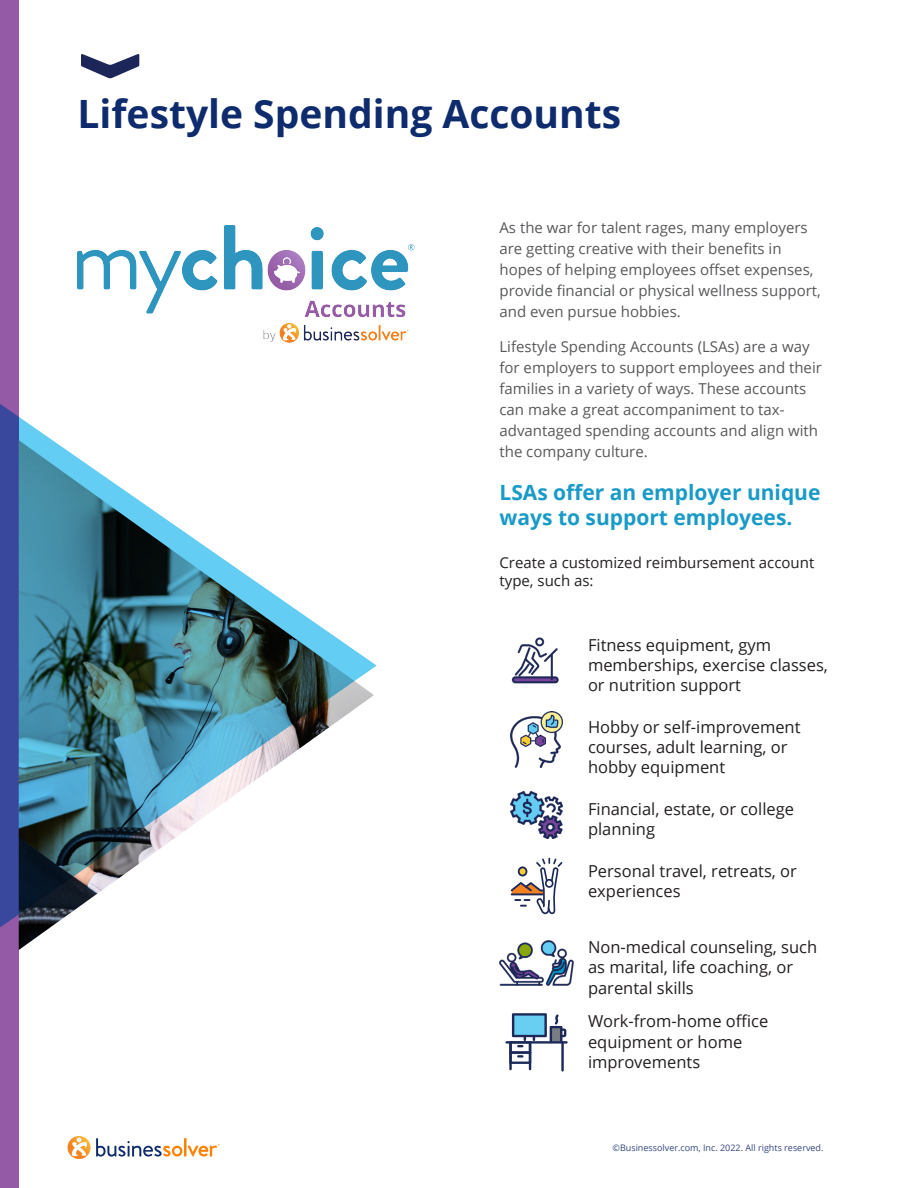
<style>
.page{position:relative;width:918px;height:1188px;background:#fff}
.page>*{position:absolute;margin:0;border:0;box-sizing:border-box;transform-origin:0 0}
.t1{font:700 39px "Open Sans";color:#0d2b6d}
.t2{font:700 21px/25.2px "Open Sans";color:#199ac7}
.t3{font:16.5px/19.8px "Open Sans";color:#231f20}
.t4{font:15px/21px "Open Sans";color:#57585a}
.t5{font:15px/18px "Open Sans";color:#231f20}
.t6{font:9px "Open Sans";color:#354780}
</style>
<div class="page">
<svg style="left:68px;top:1136px;width:151px;height:23px"></svg>
<div style="left:0;top:0;width:19px;height:1188px;background:#955aa5"></div>
<svg style="left:81px;top:54px;width:58px;height:24px"></svg>
<svg style="left:0;top:404px;width:377px;height:537px"></svg>
<img style="left:78px;top:226px;width:337px;height:116px">
<img style="left:511px;top:637px;width:48px;height:47px">
<img style="left:511px;top:711px;width:51px;height:56px">
<img style="left:511px;top:791px;width:51px;height:48px">
<svg style="left:511px;top:858px;width:51px;height:56px"></svg>
<img style="left:500px;top:940px;width:74px;height:46px">
<hr style="left:561px;top:1041px;width:3px;height:31px;background:#1c2959">
<hr style="left:509px;top:1041px;width:3px;height:29px;background:#1c2959">
<hr style="left:529px;top:1041px;width:2px;height:29px;background:#1c2959">
<hr style="left:505px;top:1041px;width:63px;height:3px;background:#1c2959">
<svg style="left:509px;top:1013px;width:57px;height:51px"></svg>
<h1 class="t1" style="left:78px;top:86px;width:545px">Lifestyle Spending Accounts</h1>
<p class="t4" style="left:500px;top:217px;width:323px">As the war for talent rages, many employers are getting creative with their benefits in hopes of helping employees offset expenses, provide financial or physical wellness support, and even pursue hobbies.</p>
<p class="t4" style="left:500px;top:335px;width:324px">Lifestyle Spending Accounts (LSAs) are a way for employers to support employees and their families in a variety of ways. These accounts can make a great accompaniment to tax&shy;advantaged spending accounts and align with the company culture.</p>
<h2 class="t2" style="left:500px;top:479px;width:323px">LSAs offer an employer unique ways to support employees.</h2>
<p class="t5" style="left:500px;top:553px;width:316px">Create a customized reimbursement account type, such as:</p>
<p class="t3" style="left:588px;top:635px;width:241px">Fitness equipment, gym memberships, exercise classes, or nutrition support</p>
<p class="t3" style="left:588px;top:717px;width:214px">Hobby or self-improvement courses, adult learning, or hobby equipment</p>
<p class="t3" style="left:588px;top:799px;width:208px">Financial, estate, or college planning</p>
<p class="t3" style="left:588px;top:861px;width:210px">Personal travel, retreats, or experiences</p>
<p class="t3" style="left:588px;top:937px;width:231px;line-height:20.2px">Non-medical counseling, such as marital, life coaching, or parental skills</p>
<p class="t3" style="left:588px;top:1011px;width:182px;line-height:20.2px">Work-from-home office equipment or home improvements</p>
<p class="t6" style="left:613px;top:1141px;width:212px">©Businessolver.com, Inc. 2022. All rights reserved.</p>
</div>
